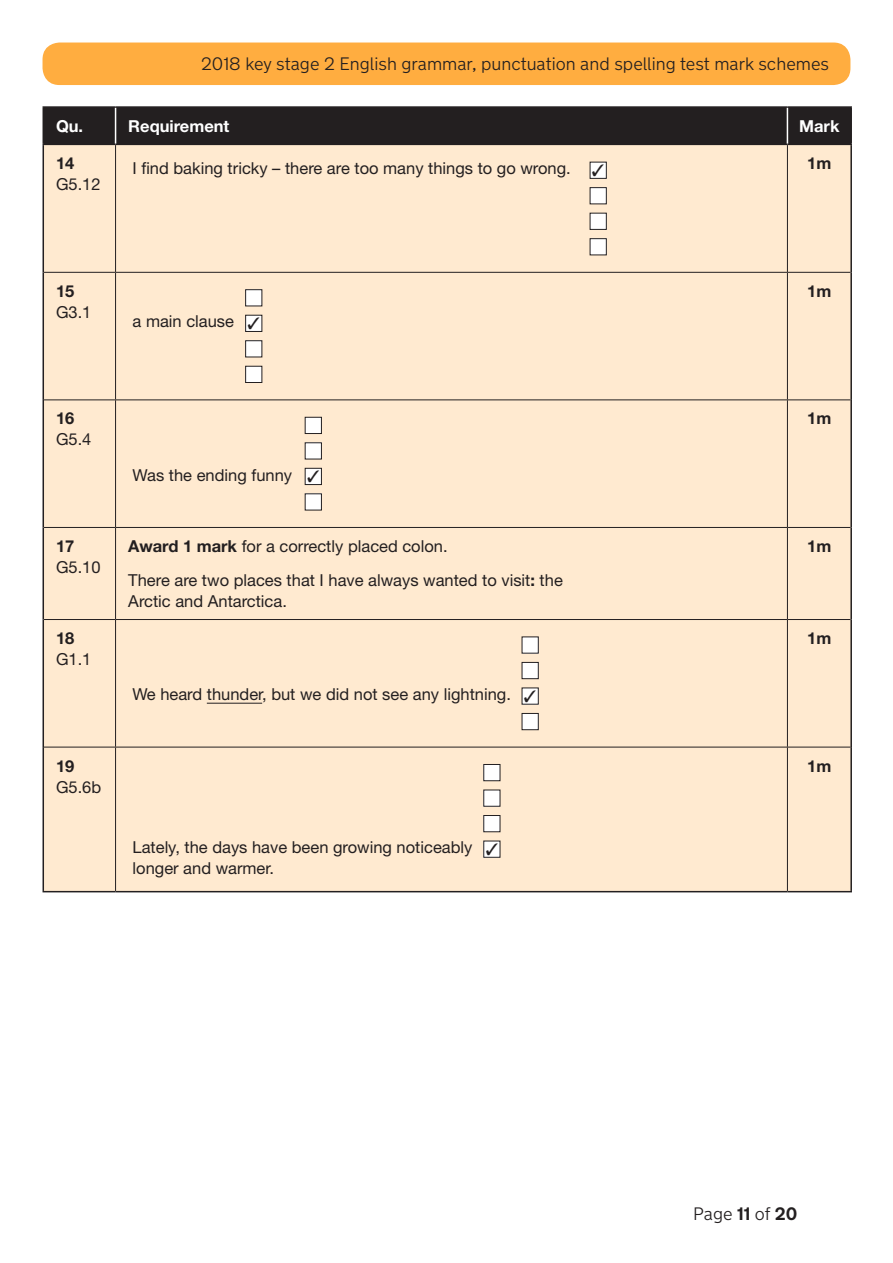
<style>
.page{position:relative;width:893px;height:1263px;background:#fff}
.page>*{position:absolute;margin:0;border:0;box-sizing:border-box;transform-origin:0 0}
.t1{font:300 18px "New Transport";color:#231f20}
.t2{font:16.5px/33.8px "Helvetica Neue LT Std";color:#231f20}
.t3{font:700 16.5px "Helvetica Neue LT Std";color:#231f20}
.t4{font:700 16.5px "Helvetica Neue LT Std";color:#fff}
.s1{font-weight:700}
</style>
<div class="page">
<div style="left:43px;top:43px;width:807px;height:42px;background:#ffad40;border-radius:17px"></div>
<div style="left:44px;top:108px;width:806px;height:36px;background:#231f20"></div>
<div style="left:44px;top:145px;width:806px;height:746px;background:#ffead0"></div>
<hr style="left:44px;top:272px;width:72px;height:1px;background:#231f20">
<hr style="left:116px;top:272px;width:671px;height:1px;background:#231f20">
<hr style="left:787px;top:272px;width:63px;height:1px;background:#231f20">
<hr style="left:44px;top:399px;width:72px;height:1px;background:#231f20">
<hr style="left:116px;top:399px;width:671px;height:1px;background:#231f20">
<hr style="left:787px;top:399px;width:63px;height:1px;background:#231f20">
<hr style="left:44px;top:527px;width:72px;height:1px;background:#231f20">
<hr style="left:116px;top:527px;width:671px;height:1px;background:#231f20">
<hr style="left:787px;top:527px;width:63px;height:1px;background:#231f20">
<hr style="left:44px;top:619px;width:72px;height:1px;background:#231f20">
<hr style="left:116px;top:619px;width:671px;height:1px;background:#231f20">
<hr style="left:787px;top:619px;width:63px;height:1px;background:#231f20">
<hr style="left:44px;top:747px;width:72px;height:1px;background:#231f20">
<hr style="left:116px;top:747px;width:671px;height:1px;background:#231f20">
<hr style="left:787px;top:747px;width:63px;height:1px;background:#231f20">
<hr style="left:43px;top:144px;width:73px;height:1px;background:#231f20">
<hr style="left:116px;top:144px;width:671px;height:1px;background:#231f20">
<hr style="left:787px;top:144px;width:65px;height:1px;background:#231f20">
<hr style="left:115px;top:145px;width:1px;height:127px;background:#231f20">
<hr style="left:787px;top:145px;width:1px;height:127px;background:#231f20">
<hr style="left:115px;top:273px;width:1px;height:126px;background:#231f20">
<hr style="left:787px;top:273px;width:1px;height:126px;background:#231f20">
<hr style="left:115px;top:400px;width:1px;height:127px;background:#231f20">
<hr style="left:787px;top:400px;width:1px;height:127px;background:#231f20">
<hr style="left:115px;top:528px;width:1px;height:91px;background:#231f20">
<hr style="left:787px;top:528px;width:1px;height:91px;background:#231f20">
<hr style="left:115px;top:620px;width:1px;height:127px;background:#231f20">
<hr style="left:787px;top:620px;width:1px;height:127px;background:#231f20">
<hr style="left:115px;top:747px;width:1px;height:144px;background:#231f20">
<hr style="left:787px;top:747px;width:1px;height:144px;background:#231f20">
<hr style="left:43px;top:891px;width:73px;height:1px;background:#231f20">
<hr style="left:116px;top:891px;width:671px;height:1px;background:#231f20">
<hr style="left:787px;top:891px;width:65px;height:1px;background:#231f20">
<hr style="left:43px;top:145px;width:1px;height:127px;background:#231f20">
<hr style="left:850px;top:145px;width:2px;height:127px;background:#231f20">
<hr style="left:43px;top:272px;width:1px;height:128px;background:#231f20">
<hr style="left:850px;top:272px;width:2px;height:128px;background:#231f20">
<hr style="left:43px;top:400px;width:1px;height:127px;background:#231f20">
<hr style="left:850px;top:400px;width:2px;height:127px;background:#231f20">
<hr style="left:43px;top:527px;width:1px;height:92px;background:#231f20">
<hr style="left:850px;top:527px;width:2px;height:92px;background:#231f20">
<hr style="left:43px;top:619px;width:1px;height:128px;background:#231f20">
<hr style="left:850px;top:619px;width:2px;height:128px;background:#231f20">
<hr style="left:43px;top:747px;width:1px;height:144px;background:#231f20">
<hr style="left:850px;top:747px;width:2px;height:144px;background:#231f20">
<hr style="left:43px;top:106px;width:73px;height:2px;background:#231f20">
<hr style="left:43px;top:108px;width:1px;height:36px;background:#231f20">
<hr style="left:116px;top:106px;width:671px;height:2px;background:#231f20">
<hr style="left:787px;top:106px;width:65px;height:2px;background:#231f20">
<hr style="left:850px;top:108px;width:2px;height:36px;background:#231f20">
<hr style="left:115px;top:108px;width:1px;height:36px;background:#fff">
<hr style="left:787px;top:108px;width:1px;height:36px;background:#fff">
<div style="left:590px;top:162px;width:16px;height:16px;background:#fff"></div>
<div style="left:590px;top:162px;width:17px;height:17px;border:1px solid #231f20"></div>
<div style="left:590px;top:188px;width:16px;height:16px;background:#fff"></div>
<div style="left:590px;top:187px;width:17px;height:17px;border:1px solid #231f20"></div>
<div style="left:590px;top:213px;width:16px;height:16px;background:#fff"></div>
<div style="left:590px;top:213px;width:17px;height:17px;border:1px solid #231f20"></div>
<div style="left:590px;top:239px;width:16px;height:16px;background:#fff"></div>
<div style="left:590px;top:238px;width:17px;height:17px;border:1px solid #231f20"></div>
<div style="left:246px;top:290px;width:16px;height:16px;background:#fff"></div>
<div style="left:245px;top:289px;width:17px;height:17px;border:1px solid #231f20"></div>
<div style="left:246px;top:315px;width:16px;height:16px;background:#fff"></div>
<div style="left:245px;top:315px;width:17px;height:17px;border:1px solid #231f20"></div>
<div style="left:246px;top:341px;width:16px;height:16px;background:#fff"></div>
<div style="left:245px;top:340px;width:17px;height:17px;border:1px solid #231f20"></div>
<div style="left:246px;top:366px;width:16px;height:16px;background:#fff"></div>
<div style="left:245px;top:366px;width:17px;height:17px;border:1px solid #231f20"></div>
<div style="left:305px;top:417px;width:16px;height:16px;background:#fff"></div>
<div style="left:305px;top:417px;width:17px;height:17px;border:1px solid #231f20"></div>
<div style="left:305px;top:443px;width:16px;height:16px;background:#fff"></div>
<div style="left:305px;top:442px;width:17px;height:17px;border:1px solid #231f20"></div>
<div style="left:305px;top:468px;width:16px;height:16px;background:#fff"></div>
<div style="left:305px;top:468px;width:17px;height:17px;border:1px solid #231f20"></div>
<div style="left:305px;top:494px;width:16px;height:16px;background:#fff"></div>
<div style="left:522px;top:637px;width:16px;height:16px;background:#fff"></div>
<div style="left:522px;top:662px;width:16px;height:17px;background:#fff"></div>
<div style="left:522px;top:662px;width:17px;height:17px;border:1px solid #231f20"></div>
<hr style="left:207px;top:703px;width:55px;height:1px;background:#231f20">
<div style="left:522px;top:688px;width:16px;height:16px;background:#fff"></div>
<div style="left:522px;top:713px;width:16px;height:17px;background:#fff"></div>
<div style="left:522px;top:713px;width:17px;height:17px;border:1px solid #231f20"></div>
<div style="left:484px;top:764px;width:16px;height:17px;background:#fff"></div>
<div style="left:483px;top:764px;width:17px;height:17px;border:1px solid #231f20"></div>
<div style="left:484px;top:790px;width:16px;height:16px;background:#fff"></div>
<div style="left:483px;top:790px;width:17px;height:17px;border:1px solid #231f20"></div>
<div style="left:484px;top:815px;width:16px;height:17px;background:#fff"></div>
<div style="left:483px;top:815px;width:17px;height:17px;border:1px solid #231f20"></div>
<div style="left:484px;top:841px;width:16px;height:16px;background:#fff"></div>
<div style="left:483px;top:841px;width:17px;height:17px;border:1px solid #231f20"></div>
<p class="t1" style="left:201px;top:53px;width:630px">2018 key stage 2 English grammar, punctuation and spelling test mark schemes</p>
<p class="t4" style="left:56px;top:115px;width:29px">Qu.</p>
<p class="t4" style="left:128px;top:115px;width:103px">Requirement</p>
<p class="t4" style="left:799px;top:115px;width:42px">Mark</p>
<p class="t3" style="left:56px;top:153px;width:20px">14</p>
<p class="t2" style="left:56px;top:167px;width:46px">G5.12</p>
<p class="t2" style="left:133px;top:151px;width:440px">I find baking tricky – there are too many things to go wrong.</p>
<p class="t3" style="left:807px;top:153px;width:26px">1m</p>
<p class="t3" style="left:56px;top:281px;width:20px">15</p>
<p class="t2" style="left:56px;top:295px;width:37px">G3.1</p>
<p class="t2" style="left:133px;top:304px;width:129px">a main clause ✓</p>
<p class="t3" style="left:807px;top:281px;width:26px">1m</p>
<p class="t3" style="left:56px;top:408px;width:20px">16</p>
<p class="t2" style="left:56px;top:422px;width:37px">G5.4</p>
<p class="t3" style="left:807px;top:408px;width:26px">1m</p>
<p class="t2" style="left:133px;top:458px;width:188px">Was the ending funny ✓</p>
<p class="t3" style="left:56px;top:536px;width:20px">17</p>
<p class="t2" style="left:56px;top:550px;width:46px">G5.10</p>
<p class="t2" style="left:128px;top:529px;width:436px"><span class="s1">Award 1 mark</span> for a correctly placed colon.<br>There are two places that I have always wanted to visit<span class="s1">:</span> the</p>
<p class="t2" style="left:128px;top:584px;width:160px">Arctic and Antarctica.</p>
<p class="t3" style="left:807px;top:536px;width:26px">1m</p>
<p class="t3" style="left:56px;top:628px;width:20px">18</p>
<p class="t2" style="left:56px;top:642px;width:37px">G1.1</p>
<p class="t3" style="left:807px;top:628px;width:26px">1m</p>
<p class="t2" style="left:133px;top:677px;width:405px">We heard thunder, but we did not see any lightning. ✓</p>
<p class="t3" style="left:56px;top:755px;width:20px">19</p>
<p class="t2" style="left:56px;top:770px;width:47px">G5.6b</p>
<p class="t3" style="left:807px;top:755px;width:26px">1m</p>
<p class="t2" style="left:133px;top:837px;width:341px;line-height:21px">Lately, the days have been growing noticeably longer and warmer.</p>
<p class="t1" style="left:693px;top:1203px;width:106px">Page <span class="s1">11</span> of <span class="s1">20</span></p>
</div>
